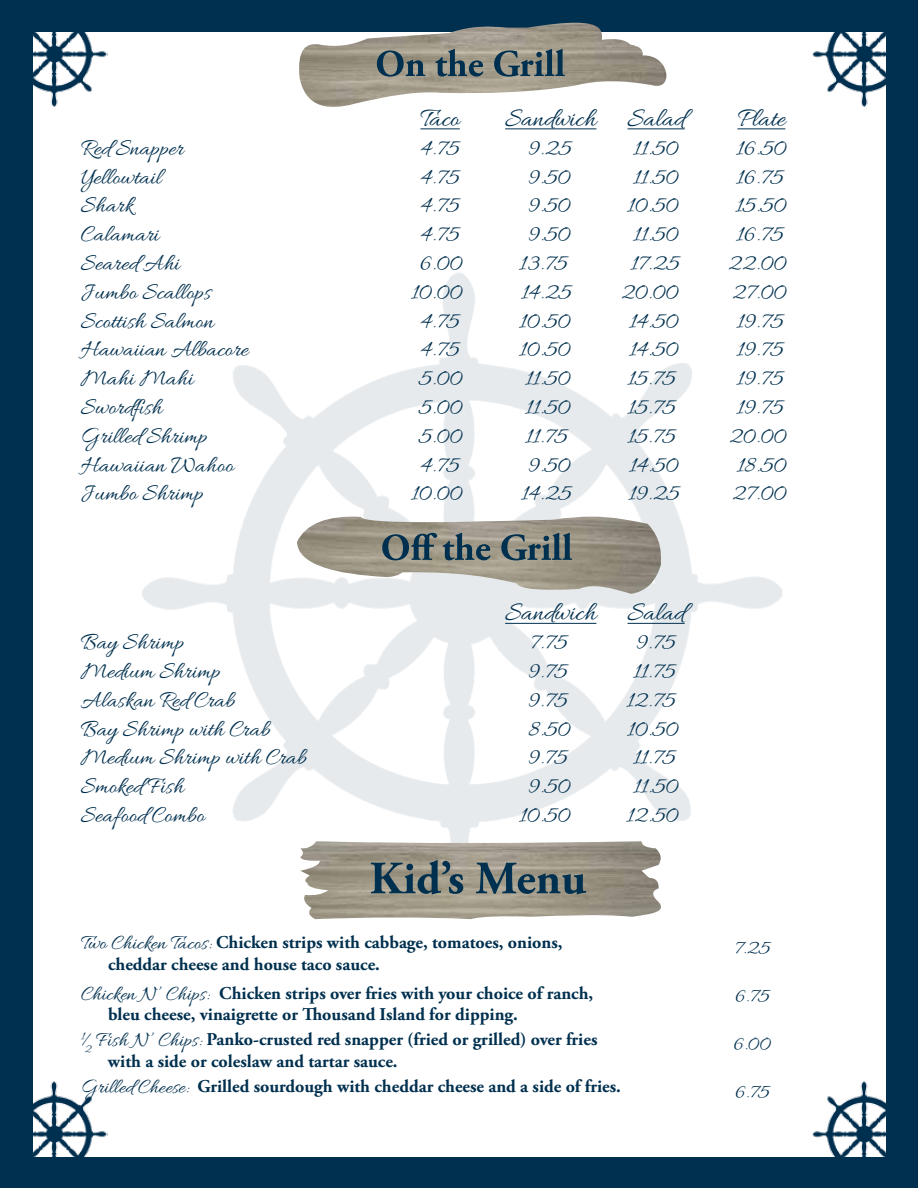
<style>
.page{position:relative;width:918px;height:1188px;background:#fff}
.page>*{position:absolute;margin:0;border:0;box-sizing:border-box;transform-origin:0 0}
.t1{font:27px "Allura";color:#00304f}
.t2{font:24px "Allura";color:#00304f}
.t3{font:21px "Allura";color:#00304f}
.t4{font:700 18px/21.6px "Adobe Garamond Pro";color:#00304f}
.s1{font-family:"Allura";font-weight:400;font-size:21px}
</style>
<div class="page">
<img style="left:142px;top:273px;width:641px;height:647px">
<img style="left:32px;top:1080px;width:76px;height:77px">
<div style="left:0;top:0;width:918px;height:31px;background:#00304f"></div>
<div style="left:0;top:2px;width:32px;height:1186px;background:#00304f"></div>
<div style="left:0;top:1157px;width:918px;height:31px;background:#00304f"></div>
<div style="left:886px;top:1px;width:32px;height:1187px;background:#00304f"></div>
<img style="left:297px;top:23px;width:371px;height:84px">
<svg style="left:377px;top:50px;width:48px;height:27px"></svg>
<svg style="left:435px;top:49px;width:48px;height:28px"></svg>
<svg style="left:494px;top:49px;width:71px;height:28px;background:#667374"></svg>
<img style="left:297px;top:515px;width:364px;height:79px">
<svg style="left:382px;top:533px;width:109px;height:27px;background:#677474"></svg>
<svg style="left:501px;top:533px;width:71px;height:27px;background:#627172"></svg>
<img style="left:300px;top:841px;width:371px;height:78px">
<svg style="left:371px;top:860px;width:92px;height:34px;background:#657273"></svg>
<svg style="left:476px;top:863px;width:110px;height:31px;background:#667374"></svg>
<hr style="left:420px;top:129px;width:40px;height:1px;background:#00304f">
<hr style="left:505px;top:129px;width:91px;height:1px;background:#00304f">
<hr style="left:628px;top:129px;width:57px;height:1px;background:#00304f">
<hr style="left:737px;top:129px;width:48px;height:1px;background:#00304f">
<hr style="left:505px;top:623px;width:91px;height:1px;background:#00304f">
<hr style="left:628px;top:623px;width:57px;height:1px;background:#00304f">
<p class="t1" style="left:420px;top:103px;width:41px">Taco</p>
<p class="t1" style="left:505px;top:103px;width:181px">Sandwich Salad</p>
<p class="t1" style="left:737px;top:103px;width:49px">Plate</p>
<p class="t2" style="left:81px;top:135px;width:104px">Red Snapper</p>
<p class="t2" style="left:421px;top:135px;width:40px">4.75</p>
<p class="t2" style="left:528px;top:135px;width:45px">9.25</p>
<p class="t2" style="left:633px;top:135px;width:47px">11.50</p>
<p class="t2" style="left:736px;top:135px;width:52px">16.50</p>
<p class="t2" style="left:81px;top:163px;width:82px">Yellowtail</p>
<p class="t2" style="left:421px;top:163px;width:40px">4.75</p>
<p class="t2" style="left:528px;top:163px;width:44px">9.50</p>
<p class="t2" style="left:633px;top:163px;width:47px">11.50</p>
<p class="t2" style="left:736px;top:163px;width:49px">16.75</p>
<p class="t2" style="left:81px;top:192px;width:53px">Shark</p>
<p class="t2" style="left:421px;top:192px;width:40px">4.75</p>
<p class="t2" style="left:528px;top:192px;width:44px">9.50</p>
<p class="t2" style="left:627px;top:192px;width:53px">10.50</p>
<p class="t2" style="left:735px;top:192px;width:53px">15.50</p>
<p class="t2" style="left:81px;top:221px;width:80px">Calamari</p>
<p class="t2" style="left:421px;top:221px;width:40px">4.75</p>
<p class="t2" style="left:528px;top:221px;width:44px">9.50</p>
<p class="t2" style="left:633px;top:221px;width:47px">11.50</p>
<p class="t2" style="left:736px;top:221px;width:49px">16.75</p>
<p class="t2" style="left:81px;top:250px;width:101px">Seared Ahi</p>
<p class="t2" style="left:420px;top:250px;width:45px">6.00</p>
<p class="t2" style="left:519px;top:250px;width:50px">13.75</p>
<p class="t2" style="left:631px;top:250px;width:50px">17.25</p>
<p class="t2" style="left:728px;top:250px;width:60px">22.00</p>
<p class="t2" style="left:81px;top:279px;width:131px">Jumbo Scallops</p>
<p class="t2" style="left:411px;top:279px;width:53px">10.00</p>
<p class="t2" style="left:521px;top:279px;width:52px">14.25</p>
<p class="t2" style="left:621px;top:279px;width:59px">20.00</p>
<p class="t2" style="left:732px;top:279px;width:56px">27.00</p>
<p class="t2" style="left:81px;top:307px;width:134px">Scottish Salmon</p>
<p class="t2" style="left:421px;top:307px;width:40px">4.75</p>
<p class="t2" style="left:519px;top:307px;width:53px">10.50</p>
<p class="t2" style="left:629px;top:307px;width:51px">14.50</p>
<p class="t2" style="left:737px;top:307px;width:48px">19.75</p>
<p class="t2" style="left:81px;top:336px;width:169px">Hawaiian Albacore</p>
<p class="t2" style="left:421px;top:336px;width:40px">4.75</p>
<p class="t2" style="left:519px;top:336px;width:53px">10.50</p>
<p class="t2" style="left:629px;top:336px;width:51px">14.50</p>
<p class="t2" style="left:737px;top:336px;width:48px">19.75</p>
<p class="t2" style="left:81px;top:365px;width:114px">Mahi Mahi</p>
<p class="t2" style="left:419px;top:365px;width:45px">5.00</p>
<p class="t2" style="left:525px;top:365px;width:47px">11.50</p>
<p class="t2" style="left:627px;top:365px;width:50px">15.75</p>
<p class="t2" style="left:737px;top:365px;width:48px">19.75</p>
<p class="t2" style="left:81px;top:394px;width:83px">Swordfish</p>
<p class="t2" style="left:419px;top:394px;width:45px">5.00</p>
<p class="t2" style="left:525px;top:394px;width:47px">11.50</p>
<p class="t2" style="left:627px;top:394px;width:50px">15.75</p>
<p class="t2" style="left:737px;top:394px;width:48px">19.75</p>
<p class="t2" style="left:81px;top:423px;width:128px">Grilled Shrimp</p>
<p class="t2" style="left:419px;top:423px;width:45px">5.00</p>
<p class="t2" style="left:525px;top:423px;width:44px">11.75</p>
<p class="t2" style="left:627px;top:423px;width:50px">15.75</p>
<p class="t2" style="left:729px;top:423px;width:59px">20.00</p>
<p class="t2" style="left:81px;top:451px;width:155px">Hawaiian Wahoo</p>
<p class="t2" style="left:421px;top:451px;width:40px">4.75</p>
<p class="t2" style="left:528px;top:451px;width:44px">9.50</p>
<p class="t2" style="left:629px;top:451px;width:51px">14.50</p>
<p class="t2" style="left:737px;top:451px;width:51px">18.50</p>
<p class="t2" style="left:81px;top:480px;width:124px">Jumbo Shrimp</p>
<p class="t2" style="left:411px;top:480px;width:53px">10.00</p>
<p class="t2" style="left:521px;top:480px;width:52px">14.25</p>
<p class="t2" style="left:629px;top:480px;width:52px">19.25</p>
<p class="t2" style="left:732px;top:480px;width:56px">27.00</p>
<p class="t1" style="left:505px;top:598px;width:181px">Sandwich Salad</p>
<p class="t2" style="left:81px;top:629px;width:104px">Bay Shrimp</p>
<p class="t2" style="left:530px;top:629px;width:39px">7.75</p>
<p class="t2" style="left:636px;top:629px;width:41px">9.75</p>
<p class="t2" style="left:81px;top:658px;width:141px">Medium Shrimp</p>
<p class="t2" style="left:528px;top:658px;width:41px">9.75</p>
<p class="t2" style="left:633px;top:658px;width:44px">11.75</p>
<p class="t2" style="left:81px;top:687px;width:155px">Alaskan Red Crab</p>
<p class="t2" style="left:528px;top:687px;width:41px">9.75</p>
<p class="t2" style="left:626px;top:687px;width:50px">12.75</p>
<p class="t2" style="left:81px;top:715px;width:191px">Bay Shrimp with Crab</p>
<p class="t2" style="left:528px;top:715px;width:44px">8.50</p>
<p class="t2" style="left:627px;top:715px;width:53px">10.50</p>
<p class="t2" style="left:81px;top:744px;width:227px">Medium Shrimp with Crab</p>
<p class="t2" style="left:528px;top:744px;width:41px">9.75</p>
<p class="t2" style="left:633px;top:744px;width:44px">11.75</p>
<p class="t2" style="left:81px;top:773px;width:105px">Smoked Fish</p>
<p class="t2" style="left:528px;top:773px;width:44px">9.50</p>
<p class="t2" style="left:633px;top:773px;width:47px">11.50</p>
<p class="t2" style="left:81px;top:802px;width:125px">Seafood Combo</p>
<p class="t2" style="left:519px;top:802px;width:53px">10.50</p>
<p class="t2" style="left:626px;top:802px;width:54px">12.50</p>
<p class="t4" style="left:108px;top:932px;width:456px;text-indent:-27px"><span class="s1">Two Chicken Tacos:</span> Chicken strips with cabbage, tomatoes, onions, cheddar cheese and house taco sauce.</p>
<p class="t4" style="left:108px;top:983px;width:487px;text-indent:-27px"><span class="s1">Chicken N’ Chips:</span> Chicken strips over fries with your choice of ranch, bleu cheese, vinaigrette or Thousand Island for dipping.</p>
<p class="t4" style="left:108px;top:1029px;width:491px;text-indent:-27px"><sup>1</sup><span class="s1">/</span><sub>2</sub> <span class="s1">Fish N’ Chips:</span> Panko-crusted red snapper (fried or grilled) over fries with a side or coleslaw and tartar sauce.</p>
<p class="t4" style="left:81px;top:1076px;width:542px"><span class="s1">Grilled Cheese:</span> Grilled sourdough with cheddar cheese and a side of fries.</p>
<p class="t3" style="left:734px;top:936px;width:38px">7.25</p>
<p class="t3" style="left:735px;top:984px;width:36px">6.75</p>
<p class="t3" style="left:733px;top:1032px;width:39px">6.00</p>
<p class="t3" style="left:735px;top:1080px;width:36px">6.75</p>
</div>
